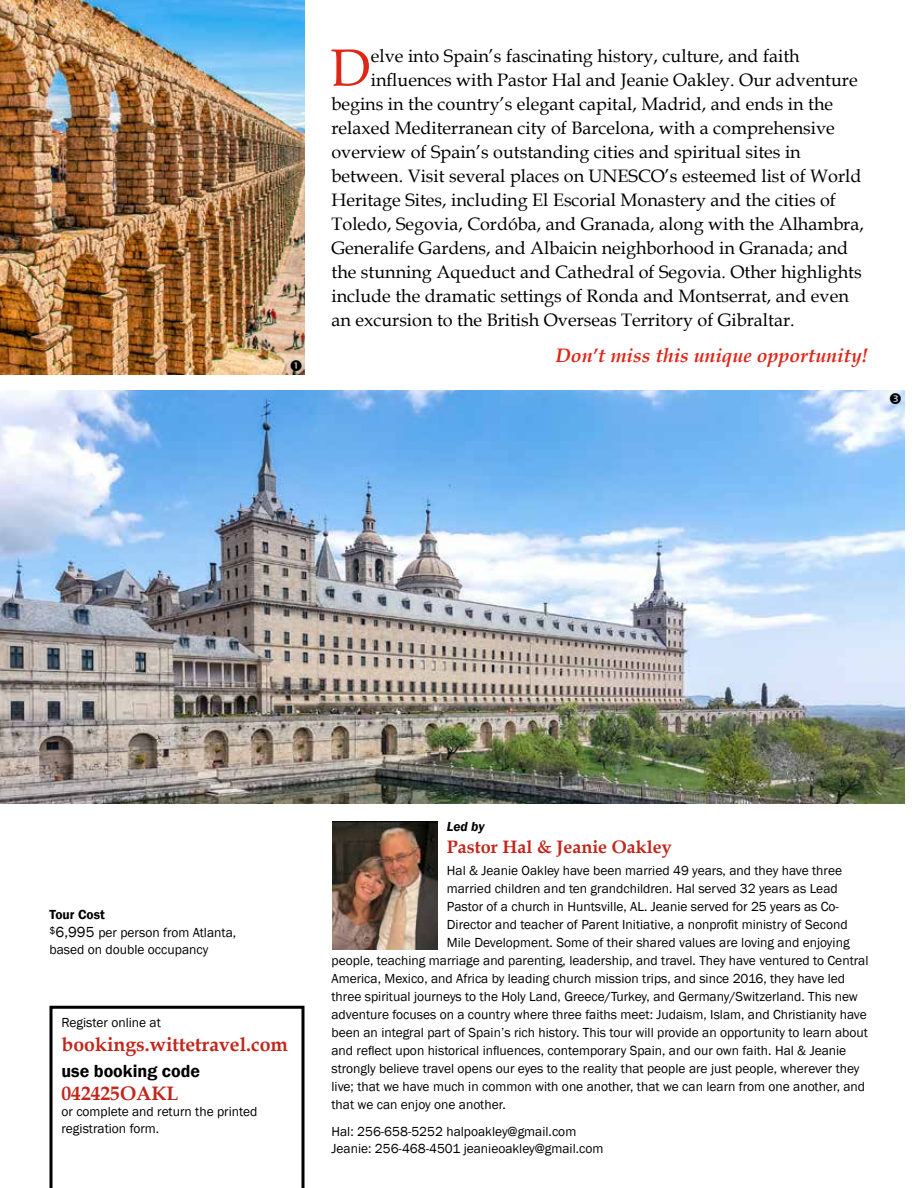
<style>
.page{position:relative;width:918px;height:1188px;background:#fff}
.page>*{position:absolute;margin:0;border:0;box-sizing:border-box;transform-origin:0 0}
.t1{font:52.35px "Book Antiqua";color:#de2516}
.t2{font:700 19.5px "Book Antiqua";color:#c1261b}
.t3{font:italic 700 19.5px "Book Antiqua";color:#de2516}
.t4{font:18px "Book Antiqua";color:#000}
.t5{font:700 18px "Book Antiqua";color:#c1261b}
.t6{font:600 18px "Franklin Gothic";color:#000}
.t7{font:13.5px/17.7px "Franklin Gothic";color:#000}
.t8{font:italic 600 13.5px "Franklin Gothic";color:#000}
.s1{font-weight:600}
.s2{font-size:15px}
</style>
<div class="page">
<img style="left:0;top:391px;width:904px;height:413px">
<img style="left:0;top:0;width:304px;height:375px">
<svg style="left:50px;top:1006px;width:254px;height:182px"></svg>
<img style="left:333px;top:822px;width:105px;height:127px">
<svg style="left:291px;top:360px;width:11px;height:11px"></svg>
<svg style="left:890px;top:393px;width:11px;height:11px"></svg>
<p class="t1" style="left:330px;top:31px;width:42px">D</p>
<p class="t4" style="left:371px;top:43px;width:430px">elve into Spain’s fascinating history, culture, and faith</p>
<p class="t4" style="left:371px;top:67px;width:488px">influences with Pastor Hal and Jeanie Oakley. Our adventure</p>
<p class="t4" style="left:331px;top:91px;width:503px">begins in the country’s elegant capital, Madrid, and ends in the</p>
<p class="t4" style="left:331px;top:115px;width:505px">relaxed Mediterranean city of Barcelona, with a comprehensive</p>
<p class="t4" style="left:331px;top:139px;width:471px">overview of Spain’s outstanding cities and spiritual sites in</p>
<p class="t4" style="left:331px;top:163px;width:531px">between. Visit several places on UNESCO’s esteemed list of World</p>
<p class="t4" style="left:331px;top:187px;width:506px">Heritage Sites, including El Escorial Monastery and the cities of</p>
<p class="t4" style="left:331px;top:211px;width:534px">Toledo, Segovia, Cordóba, and Granada, along with the Alhambra,</p>
<p class="t4" style="left:331px;top:235px;width:518px">Generalife Gardens, and Albaicin neighborhood in Granada; and</p>
<p class="t4" style="left:331px;top:259px;width:532px">the stunning Aqueduct and Cathedral of Segovia. Other highlights</p>
<p class="t4" style="left:331px;top:283px;width:519px">include the dramatic settings of Ronda and Montserrat, and even</p>
<p class="t4" style="left:331px;top:307px;width:465px">an excursion to the British Overseas Territory of Gibraltar.</p>
<p class="t3" style="left:556px;top:342px;width:314px">Don’t miss this unique opportunity!</p>
<p class="t7" style="left:49px;top:906px;width:188px"><span class="s1">Tour Cost<br></span><sup>$</sup><span class="s2">6,995</span> per person from Atlanta, based on double occupancy</p>
<p class="t7" style="left:62px;top:1014px;width:101px">Register online at</p>
<p class="t2" style="left:62px;top:1031px;width:228px">bookings.wittetravel.com</p>
<p class="t6" style="left:62px;top:1060px;width:140px">use booking code</p>
<p class="t2" style="left:62px;top:1080px;width:118px">042425OAKL</p>
<p class="t7" style="left:62px;top:1104px;width:197px;line-height:16.2px">or complete and return the printed registration form.</p>
<p class="t8" style="left:447px;top:818px;width:39px">Led by</p>
<p class="t5" style="left:447px;top:834px;width:226px">Pastor Hal &amp; Jeanie Oakley</p>
<p class="t7" style="left:447px;top:862px;width:397px">Hal &amp; Jeanie Oakley have been married 49 years, and they have three</p>
<p class="t7" style="left:447px;top:880px;width:392px">married children and ten grandchildren. Hal served 32 years as Lead</p>
<p class="t7" style="left:447px;top:898px;width:394px">Pastor of a church in Huntsville, AL. Jeanie served for 25 years as Co-</p>
<p class="t7" style="left:447px;top:916px;width:402px">Director and teacher of Parent Initiative, a nonprofit ministry of Second</p>
<p class="t7" style="left:447px;top:934px;width:404px">Mile Development. Some of their shared values are loving and enjoying</p>
<p class="t7" style="left:332px;top:952px;width:539px">people, teaching marriage and parenting, leadership, and travel. They have ventured to Central</p>
<p class="t7" style="left:332px;top:970px;width:515px">America, Mexico, and Africa by leading church mission trips, and since 2016, they have led</p>
<p class="t7" style="left:332px;top:988px;width:528px">three spiritual journeys to the Holy Land, Greece/Turkey, and Germany/Switzerland. This new</p>
<p class="t7" style="left:332px;top:1006px;width:537px">adventure focuses on a country where three faiths meet: Judaism, Islam, and Christianity have</p>
<p class="t7" style="left:332px;top:1024px;width:538px">been an integral part of Spain’s rich history. This tour will provide an opportunity to learn about</p>
<p class="t7" style="left:332px;top:1042px;width:516px">and reflect upon historical influences, contemporary Spain, and our own faith. Hal &amp; Jeanie</p>
<p class="t7" style="left:332px;top:1060px;width:530px">strongly believe travel opens our eyes to the reality that people are just people, wherever they</p>
<p class="t7" style="left:332px;top:1078px;width:535px">live; that we have much in common with one another, that we can learn from one another, and</p>
<p class="t7" style="left:332px;top:1096px;width:176px">that we can enjoy one another.</p>
<p class="t7" style="left:332px;top:1123px;width:273px">Hal: 256-658-5252 halpoakley@gmail.com<br>Jeanie: 256-468-4501 jeanieoakley@gmail.com</p>
</div>
